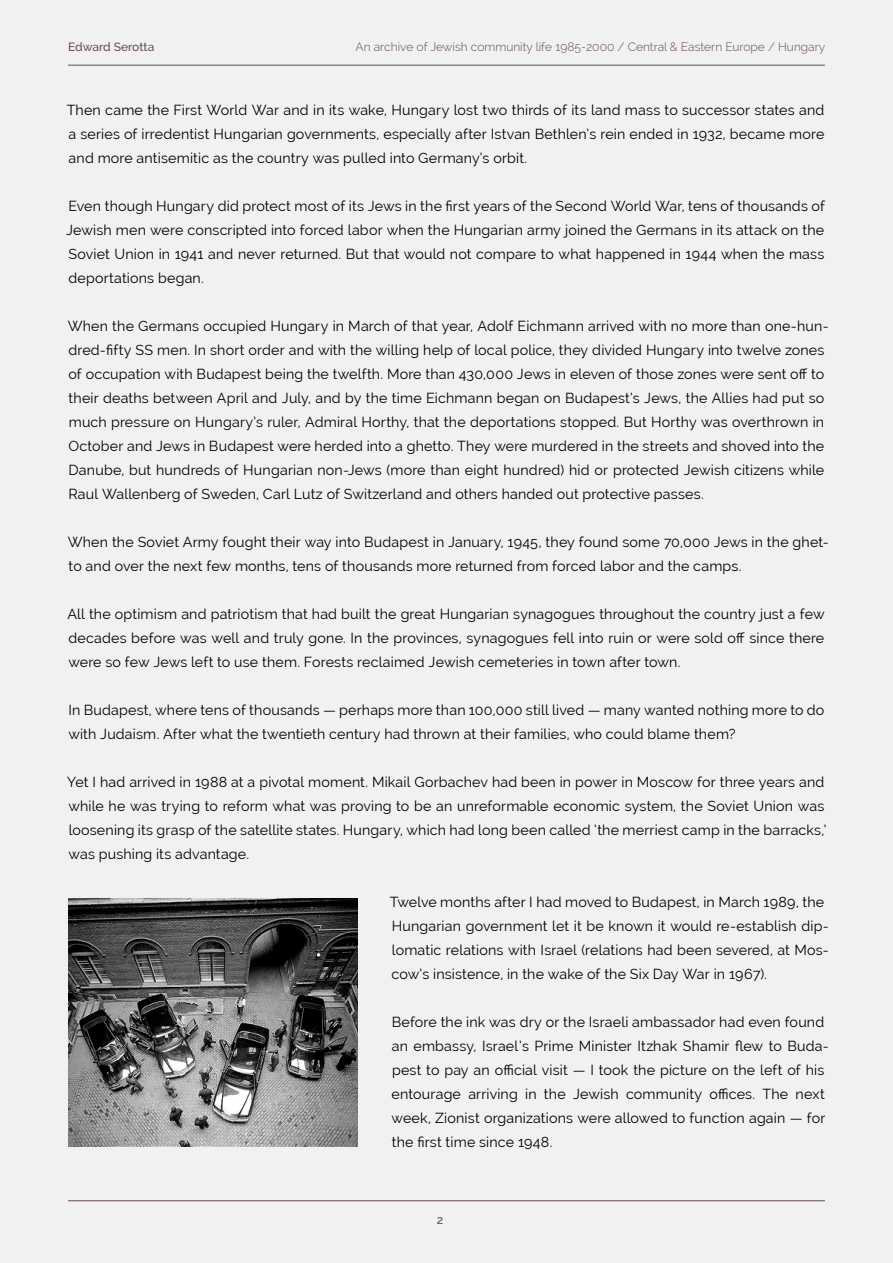
<style>
.page{position:relative;width:893px;height:1263px;background:#f1f1f1}
.page>*{position:absolute;margin:0;border:0;box-sizing:border-box;transform-origin:0 0}
.t1{font:14.25px/24px "Raleway";letter-spacing:.015em;color:#000}
.t2{font:300 12px "Raleway";color:#674954}
.t3{font:500 12px "Raleway";letter-spacing:-.005em;color:#674954}
</style>
<div class="page">
<hr style="left:68px;top:65px;width:757px;height:1px;background:#674954">
<hr style="left:68px;top:1200px;width:757px;height:1px;background:#674954">
<img style="left:68px;top:898px;width:289px;height:249px">
<p class="t3" style="left:68px;top:40px;width:88px">Edward Serotta</p>
<p class="t2" style="left:356px;top:40px;width:471px">An archive of Jewish community life 1985-2000 / Central &amp; Eastern Europe / Hungary</p>
<p class="t1" style="left:67px;top:98px;width:759px;text-align:justify">Then came the First World War and in its wake, Hungary lost two thirds of its land mass to successor states and a series of irredentist Hungarian governments, especially after Istvan Bethlen’s rein ended in 1932, became more and more antisemitic as the country was pulled into Germany’s orbit.</p>
<p class="t1" style="left:66px;top:194px;width:760px;text-align:justify">Even though Hungary did protect most of its Jews in the first years of the Second World War, tens of thousands of Jewish men were conscripted into forced labor when the Hungarian army joined the Germans in its attack on the Soviet Union in 1941 and never returned. But that would not compare to what happened in 1944 when the mass deportations began.</p>
<p class="t1" style="left:68px;top:314px;width:762px">When the Germans occupied Hungary in March of that year, Adolf Eichmann arrived with no more than one-hun&shy;dred-fifty SS men. In short order and with the willing help of local police, they divided Hungary into twelve zones of occupation with Budapest being the twelfth. More than 430,000 Jews in eleven of those zones were sent off to their deaths between April and July, and by the time Eichmann began on Budapest’s Jews, the Allies had put so much pressure on Hungary’s ruler, Admiral Horthy, that the deportations stopped. But Horthy was overthrown in October and Jews in Budapest were herded into a ghetto. They were murdered in the streets and shoved into the Danube, but hundreds of Hungarian non-Jews (more than eight hundred) hid or protected Jewish citizens while Raul Wallenberg of Sweden, Carl Lutz of Switzerland and others handed out protective passes.</p>
<p class="t1" style="left:68px;top:530px;width:762px">When the Soviet Army fought their way into Budapest in January, 1945, they found some 70,000 Jews in the ghet&shy;to and over the next few months, tens of thousands more returned from forced labor and the camps.</p>
<p class="t1" style="left:67px;top:602px;width:759px;text-align:justify">All the optimism and patriotism that had built the great Hungarian synagogues throughout the country just a few decades before was well and truly gone. In the provinces, synagogues fell into ruin or were sold off since there were so few Jews left to use them. Forests reclaimed Jewish cemeteries in town after town.</p>
<p class="t1" style="left:68px;top:698px;width:758px">In Budapest, where tens of thousands — perhaps more than 100,000 still lived — many wanted nothing more to do with Judaism. After what the twentieth century had thrown at their families, who could blame them?</p>
<p class="t1" style="left:67px;top:770px;width:761px">Yet I had arrived in 1988 at a pivotal moment. Mikail Gorbachev had been in power in Moscow for three years and while he was trying to reform what was proving to be an unreformable economic system, the Soviet Union was loosening its grasp of the satellite states. Hungary, which had long been called ‘the merriest camp in the barracks,’ was pushing its advantage.</p>
<p class="t1" style="left:390px;top:890px;width:440px">Twelve months after I had moved to Budapest, in March 1989, the Hungarian government let it be known it would re-establish dip&shy;lomatic relations with Israel (relations had been severed, at Mos&shy;cow’s insistence, in the wake of the Six Day War in 1967).</p>
<p class="t1" style="left:392px;top:1010px;width:439px">Before the ink was dry or the Israeli ambassador had even found an embassy, Israel’s Prime Minister Itzhak Shamir flew to Buda&shy;pest to pay an official visit — I took the picture on the left of his entourage arriving in the Jewish community offices. The next week, Zionist organizations were allowed to function again — for the first time since 1948.</p>
<p class="t3" style="left:437px;top:1213px;width:8px">2</p>
</div>
